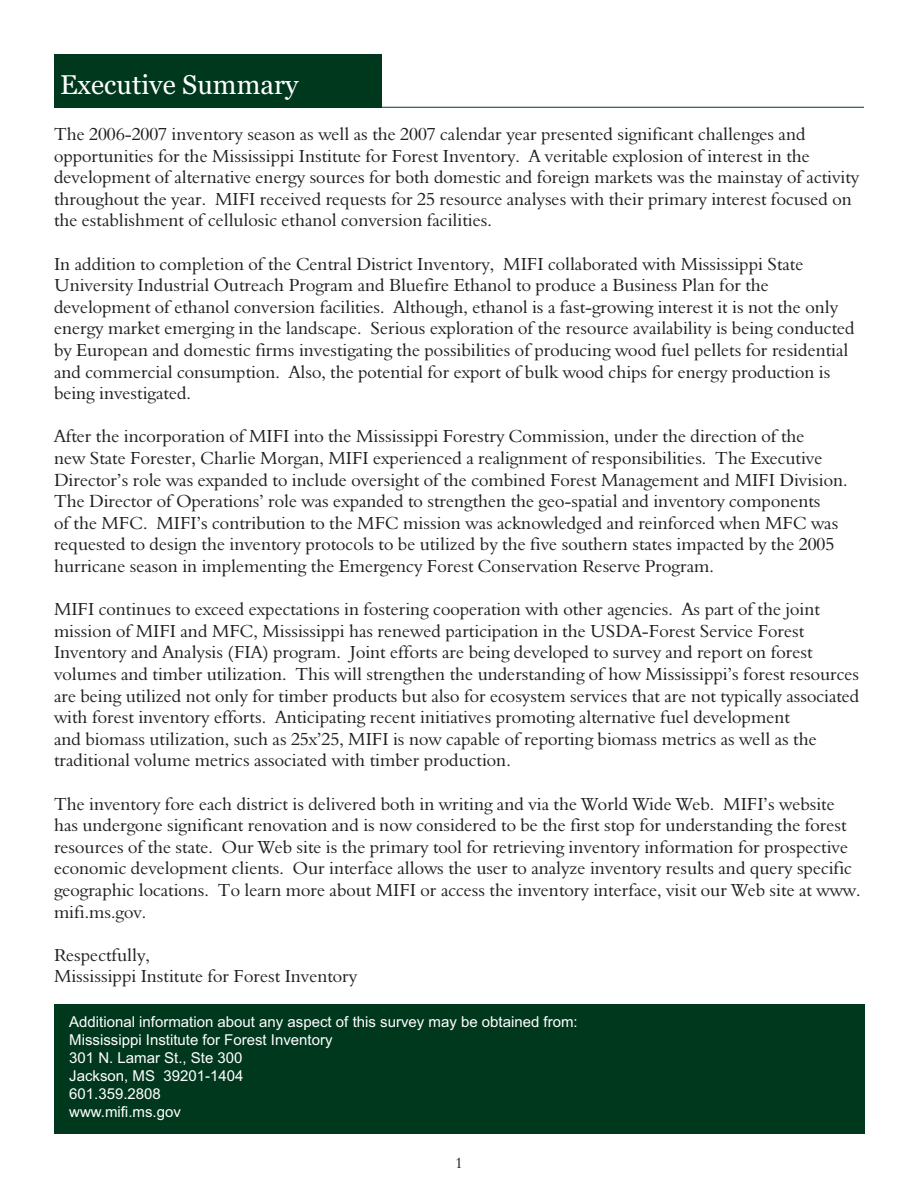
<style>
.page{position:relative;width:918px;height:1188px;background:#fff}
.page>*{position:absolute;margin:0;border:0;box-sizing:border-box;transform-origin:0 0}
.t1{font:27px "Georgia";color:#fff}
.t2{font:18px/21.6px "Nadine 2 Normal";color:#231f20}
.t3{font:15px/18px "Arial";color:#fff}
.t4{font:15px "Nadine 2 Normal";color:#231f20}
</style>
<div class="page">
<div style="left:54px;top:54px;width:328px;height:54px;background:#00381e"></div>
<hr style="left:54px;top:107px;width:810px;height:1px;background:#00381e">
<div style="left:54px;top:1004px;width:810px;height:130px;background:#00381e"></div>
<h1 class="t1" style="left:60px;top:73px;width:240px">Executive Summary</h1>
<p class="t2" style="left:54px;top:125px;width:807px">The 2006-2007 inventory season as well as the 2007 calendar year presented significant challenges and opportunities for the Mississippi Institute for Forest Inventory. A veritable explosion of interest in the development of alternative energy sources for both domestic and foreign markets was the mainstay of activity throughout the year. MIFI received requests for 25 resource analyses with their primary interest focused on the establishment of cellulosic ethanol conversion facilities.</p>
<p class="t2" style="left:54px;top:255px;width:802px">In addition to completion of the Central District Inventory, MIFI collaborated with Mississippi State University Industrial Outreach Program and Bluefire Ethanol to produce a Business Plan for the development of ethanol conversion facilities. Although, ethanol is a fast-growing interest it is not the only energy market emerging in the landscape. Serious exploration of the resource availability is being conducted by European and domestic firms investigating the possibilities of producing wood fuel pellets for residential and commercial consumption. Also, the potential for export of bulk wood chips for energy production is being investigated.</p>
<p class="t2" style="left:54px;top:427px;width:795px">After the incorporation of MIFI into the Mississippi Forestry Commission, under the direction of the<br>new State Forester, Charlie Morgan, MIFI experienced a realignment of responsibilities. The Executive Director’s role was expanded to include oversight of the combined Forest Management and MIFI Division.<br>The Director of Operations’ role was expanded to strengthen the geo-spatial and inventory components<br>of the MFC. MIFI’s contribution to the MFC mission was acknowledged and reinforced when MFC was requested to design the inventory protocols to be utilized by the five southern states impacted by the 2005 hurricane season in implementing the Emergency Forest Conservation Reserve Program.</p>
<p class="t2" style="left:54px;top:600px;width:807px">MIFI continues to exceed expectations in fostering cooperation with other agencies. As part of the joint mission of MIFI and MFC, Mississippi has renewed participation in the USDA-Forest Service Forest Inventory and Analysis (FIA) program. Joint efforts are being developed to survey and report on forest volumes and timber utilization. This will strengthen the understanding of how Mississippi’s forest resources are being utilized not only for timber products but also for ecosystem services that are not typically associated with forest inventory efforts. Anticipating recent initiatives promoting alternative fuel development<br>and biomass utilization, such as 25x’25, MIFI is now capable of reporting biomass metrics as well as the traditional volume metrics associated with timber production.</p>
<p class="t2" style="left:54px;top:795px;width:808px">The inventory fore each district is delivered both in writing and via the World Wide Web. MIFI’s website has undergone significant renovation and is now considered to be the first stop for understanding the forest resources of the state. Our Web site is the primary tool for retrieving inventory information for prospective economic development clients. Our interface allows the user to analyze inventory results and query specific geographic locations. To learn more about MIFI or access the inventory interface, visit our Web site at www. mifi.ms.gov.</p>
<p class="t2" style="left:54px;top:946px;width:305px">Respectfully,<br>Mississippi Institute for Forest Inventory</p>
<p class="t3" style="left:69px;top:1014px;width:510px">Additional information about any aspect of this survey may be obtained from:<br>Mississippi Institute for Forest Inventory<br>301 N. Lamar St., Ste 300<br>Jackson, MS 39201-1404<br>601.359.2808<br>www.mifi.ms.gov</p>
<p class="t4" style="left:455px;top:1157px;width:9px">1</p>
</div>
